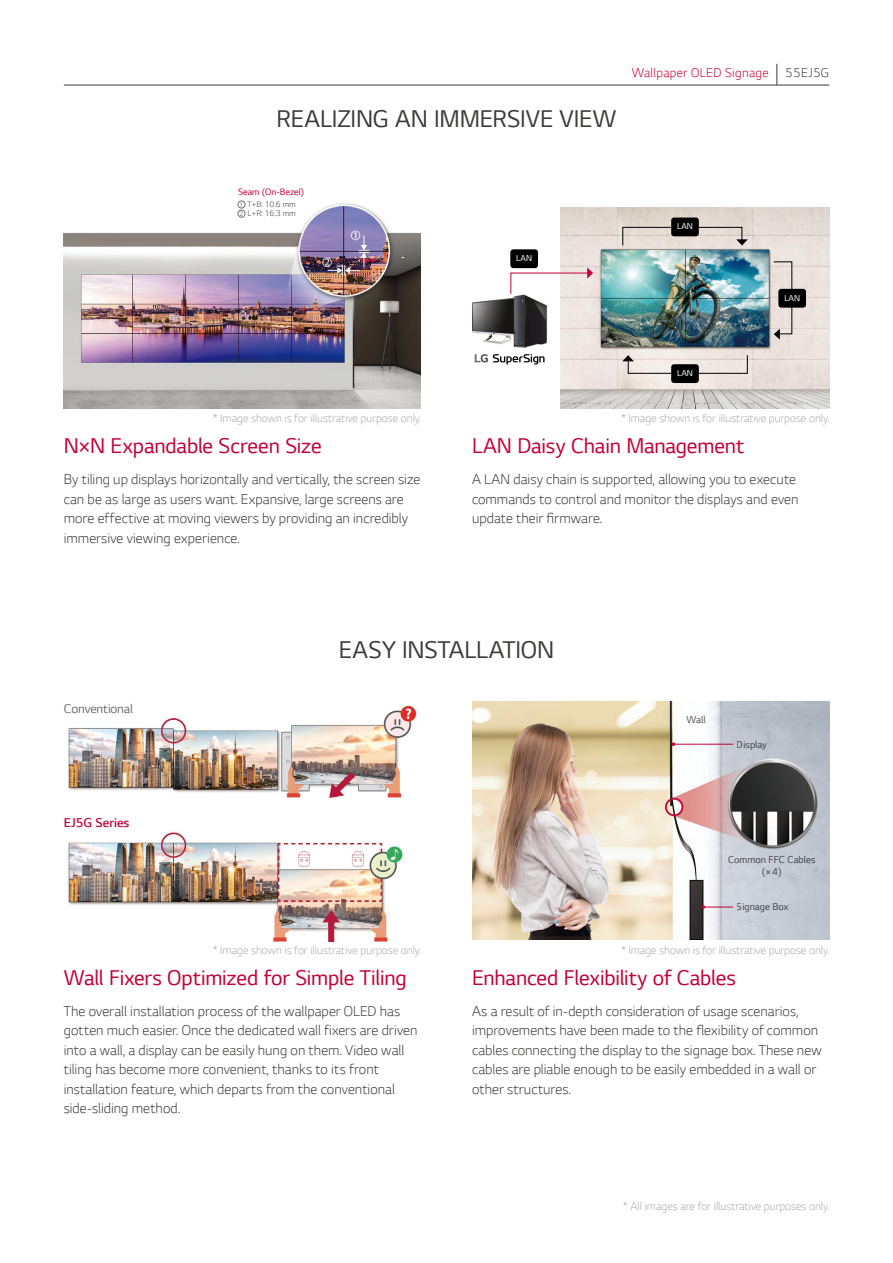
<style>
.page{position:relative;width:893px;height:1263px;background:#fff}
.page>*{position:absolute;margin:0;border:0;box-sizing:border-box;transform-origin:0 0}
.t1{font:25.5px "LG Smart";letter-spacing:-.005em;color:#3e3a39}
.t2{font:22.5px "LG Smart";letter-spacing:-.005em;color:#c30037}
.t3{font:300 15px/19.5px "LG Smart";letter-spacing:.005em;color:#3e3a39}
.t4{font:300 13.5px "LG Smart";letter-spacing:.025em;color:#c30037}
.t5{font:13.5px "LG Smart";letter-spacing:-.01em;color:#727171}
.t6{font:300 13.5px "LG Smart";color:#c30037}
.t7{font:300 12px "LG Smart";color:#aaabab}
.t8{font:10.65px "LG Smart";color:#595757}
.t9{font:10.5px/12px "LG Smart";color:#595757;text-align:center}
.t10{font:9.75px "LG Smart";color:#c30037}
.정규{font:9px "LG Smart";letter-spacing:.01em;color:#fff}
.t11{font:8.7px "LG Smart";letter-spacing:-.01em;color:#727171}
.s1{color:#3e3a39}
.s2{font-size:6.75px}
</style>
<div class="page">
<hr style="left:64px;top:85px;width:765px;height:1px;background:#3e3a39">
<svg style="left:777px;top:64px;width:1px;height:21px"></svg>
<img style="left:64px;top:201px;width:357px;height:207px">
<div style="left:238px;top:201px;width:7px;height:7px;border:1px solid #727171;border-radius:50%"></div>
<div style="left:238px;top:210px;width:7px;height:7px;border:1px solid #727171;border-radius:50%"></div>
<img style="left:560px;top:207px;width:269px;height:201px">
<svg style="left:773px;top:261px;width:20px;height:79px"></svg>
<svg style="left:622px;top:226px;width:126px;height:20px;background:#d4ccc5"></svg>
<div style="left:671px;top:218px;width:28px;height:18px;background:#000;border-radius:3px"></div>
<div style="left:510px;top:249px;width:28px;height:19px;background:#000;border-radius:3px"></div>
<svg style="left:622px;top:354px;width:126px;height:20px;background:#ded7d2"></svg>
<div style="left:671px;top:364px;width:28px;height:19px;background:#000;border-radius:3px"></div>
<div style="left:778px;top:289px;width:28px;height:19px;background:#000;border-radius:3px"></div>
<svg style="left:510px;top:267px;width:83px;height:47px"></svg>
<img style="left:472px;top:295px;width:75px;height:53px">
<svg style="left:475px;top:354px;width:70px;height:10px"></svg>
<img style="left:472px;top:702px;width:357px;height:238px">
<hr style="left:703px;top:906px;width:30px;height:1px;background:#c30037">
<hr style="left:673px;top:744px;width:60px;height:1px;background:#c30037">
<img style="left:68px;top:831px;width:335px;height:110px">
<img style="left:68px;top:705px;width:349px;height:93px">
<p class="t1" style="left:277px;top:102px;width:341px">REALIZING AN IMMERSIVE VIEW</p>
<p class="t4" style="left:632px;top:63px;width:199px">Wallpaper OLED Signage <span class="s1">55EJ5G</span></p>
<p class="t10" style="left:238px;top:186px;width:67px">Seam (On-Bezel)</p>
<p class="t11" style="left:239px;top:199px;width:58px"><span class="s2">1</span> T+B: 10.6 mm</p>
<p class="t11" style="left:239px;top:208px;width:58px"><span class="s2">2</span> L+R: 16.3 mm</p>
<p class="정규" style="left:516px;top:252px;width:17px">LAN</p>
<p class="정규" style="left:677px;top:221px;width:17px">LAN</p>
<p class="정규" style="left:784px;top:292px;width:17px">LAN</p>
<p class="정규" style="left:677px;top:368px;width:17px">LAN</p>
<p class="t7" style="left:213px;top:410px;width:210px">* Image shown is for illustrative purpose only.</p>
<p class="t7" style="left:621px;top:410px;width:210px">* Image shown is for illustrative purpose only.</p>
<p class="t2" style="left:64px;top:431px;width:259px">N×N Expandable Screen Size</p>
<p class="t3" style="left:64px;top:469px;width:358px">By tiling up displays horizontally and vertically, the screen size can be as large as users want. Expansive, large screens are more effective at moving viewers by providing an incredibly immersive viewing experience.</p>
<p class="t2" style="left:472px;top:431px;width:274px">LAN Daisy Chain Management</p>
<p class="t3" style="left:472px;top:469px;width:328px">A LAN daisy chain is supported, allowing you to execute commands to control and monitor the displays and even update their firmware.</p>
<p class="t5" style="left:64px;top:699px;width:71px">Conventional</p>
<p class="t6" style="left:64px;top:814px;width:67px">EJ5G Series</p>
<p class="t1" style="left:339px;top:633px;width:217px">EASY INSTALLATION</p>
<p class="t8" style="left:687px;top:712px;width:20px">Wall</p>
<p class="t9" style="left:737px;top:738px;width:31px">Display</p>
<p class="t9" style="left:728px;top:853px;width:89px">Common FFC Cables (×4)</p>
<p class="t9" style="left:737px;top:900px;width:53px">Signage Box</p>
<p class="t7" style="left:213px;top:942px;width:210px">* Image shown is for illustrative purpose only.</p>
<p class="t7" style="left:621px;top:942px;width:210px">* Image shown is for illustrative purpose only.</p>
<p class="t2" style="left:64px;top:963px;width:344px">Wall Fixers Optimized for Simple Tiling</p>
<p class="t3" style="left:64px;top:1000px;width:355px">The overall installation process of the wallpaper OLED has gotten much easier. Once the dedicated wall fixers are driven into a wall, a display can be easily hung on them. Video wall tiling has become more convenient, thanks to its front installation feature, which departs from the conventional side-sliding method.</p>
<p class="t2" style="left:472px;top:963px;width:265px">Enhanced Flexibility of Cables</p>
<p class="t3" style="left:472px;top:1000px;width:351px">As a result of in-depth consideration of usage scenarios, improvements have been made to the flexibility of common cables connecting the display to the signage box. These new cables are pliable enough to be easily embedded in a wall or other structures.</p>
<p class="t7" style="left:623px;top:1198px;width:208px">* All images are for illustrative purposes only.</p>
</div>
